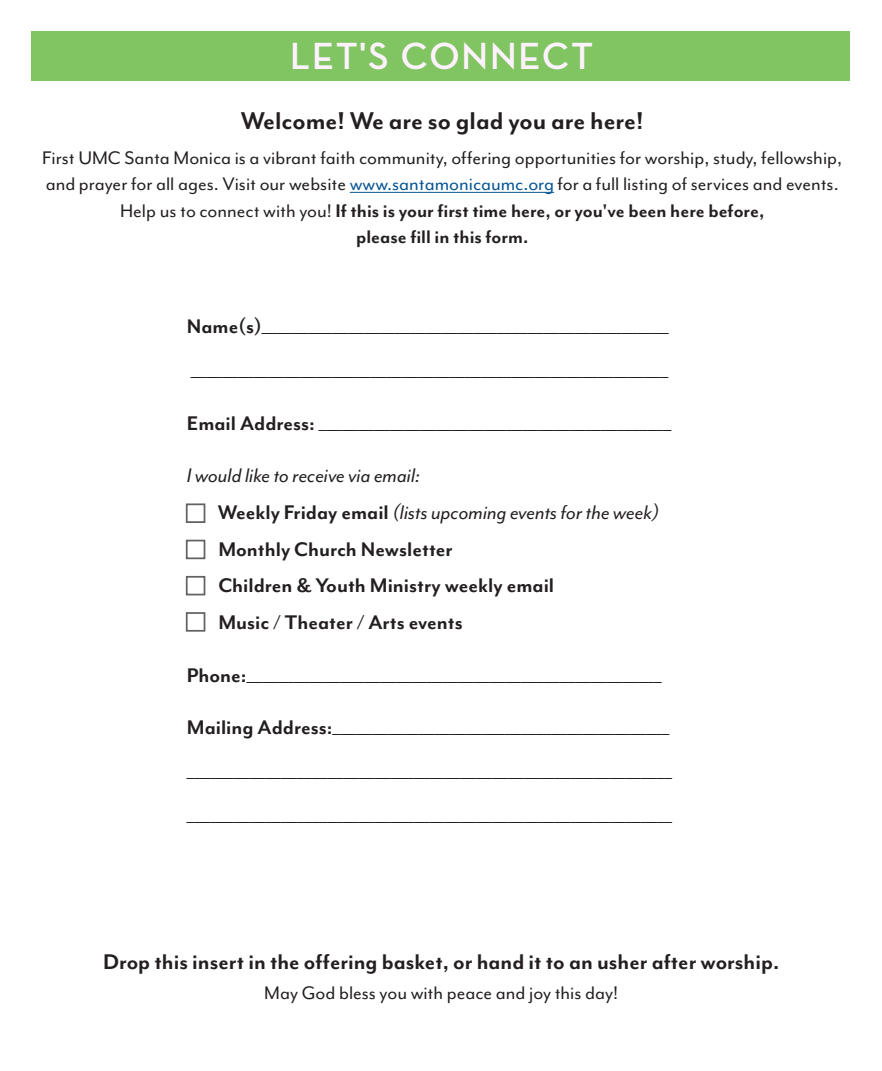
<style>
.page{position:relative;width:882px;height:1071px;background:#fff}
.page>*{position:absolute;margin:0;border:0;box-sizing:border-box;transform-origin:0 0}
.t1{font:700 38.5px "Neutra Disp";letter-spacing:.05em;color:#fff2ff}
.t2{font:700 28px "Mr Eaves Mod OT";color:#231f20}
.t3{font:700 24.5px "Mr Eaves Mod OT";color:#231f20}
.t4{font:700 22.75px "Mr Eaves Mod OT";color:#231f20}
.t5{font:italic 22.75px "Mr Eaves Mod OT";color:#231f20}
.t6{font:21px/26.2px "Mr Eaves Mod OT";color:#231f20;text-align:center}
.t7{font:700 21px "Mr Eaves Mod OT";color:#231f20}
.s1{color:#075594}
.s2{font-weight:700}
.s3{font-weight:700;font-style:normal}
</style>
<div class="page">
<div style="left:32px;top:32px;width:818px;height:49px;background:#80c562"></div>
<hr style="left:350px;top:192px;width:204px;height:1px;background:#075594">
<div style="left:186px;top:503px;width:19px;height:20px;border:2px solid #636366"></div>
<div style="left:186px;top:540px;width:19px;height:19px;border:2px solid #636366"></div>
<div style="left:186px;top:576px;width:19px;height:19px;border:2px solid #636366"></div>
<div style="left:186px;top:612px;width:19px;height:20px;border:2px solid #636366"></div>
<p class="t1" style="left:290px;top:35px;width:304px">LET'S CONNECT</p>
<p class="t2" style="left:241px;top:105px;width:404px">Welcome! We are so glad you are here!</p>
<p class="t6" style="left:42px;top:144px;width:801px">First UMC Santa Monica is a vibrant faith community, offering opportunities for worship, study, fellowship, and prayer for all ages. Visit our website <span class="s1">www.santamonicaumc.org</span> for a full listing of services and events.<br>Help us to connect with you! <span class="s2">If this is your first time here, or you've been here before,</span></p>
<p class="t7" style="left:356px;top:225px;width:174px">please fill in this form.</p>
<p class="t4" style="left:187px;top:314px;width:483px">Name(s)____________________________________________________</p>
<p class="t4" style="left:191px;top:357px;width:479px">_____________________________________________________________</p>
<p class="t4" style="left:187px;top:410px;width:486px">Email Address: _____________________________________________</p>
<p class="t5" style="left:187px;top:463px;width:235px">I would like to receive via email:</p>
<p class="t5" style="left:218px;top:500px;width:443px"><span class="s3">Weekly Friday email</span> (lists upcoming events for the week)</p>
<p class="t4" style="left:218px;top:536px;width:236px">Monthly Church Newsletter</p>
<p class="t4" style="left:218px;top:573px;width:337px">Children &amp; Youth Ministry weekly email</p>
<p class="t4" style="left:218px;top:609px;width:246px">Music / Theater / Arts events</p>
<p class="t4" style="left:187px;top:662px;width:476px">Phone:_____________________________________________________</p>
<p class="t4" style="left:187px;top:714px;width:484px">Mailing Address:___________________________________________</p>
<p class="t4" style="left:187px;top:758px;width:487px">______________________________________________________________</p>
<p class="t4" style="left:187px;top:802px;width:487px">______________________________________________________________</p>
<p class="t3" style="left:103px;top:948px;width:678px">Drop this insert in the offering basket, or hand it to an usher after worship.</p>
<p class="t6" style="left:264px;top:979px;width:355px">May God bless you with peace and joy this day!</p>
</div>
